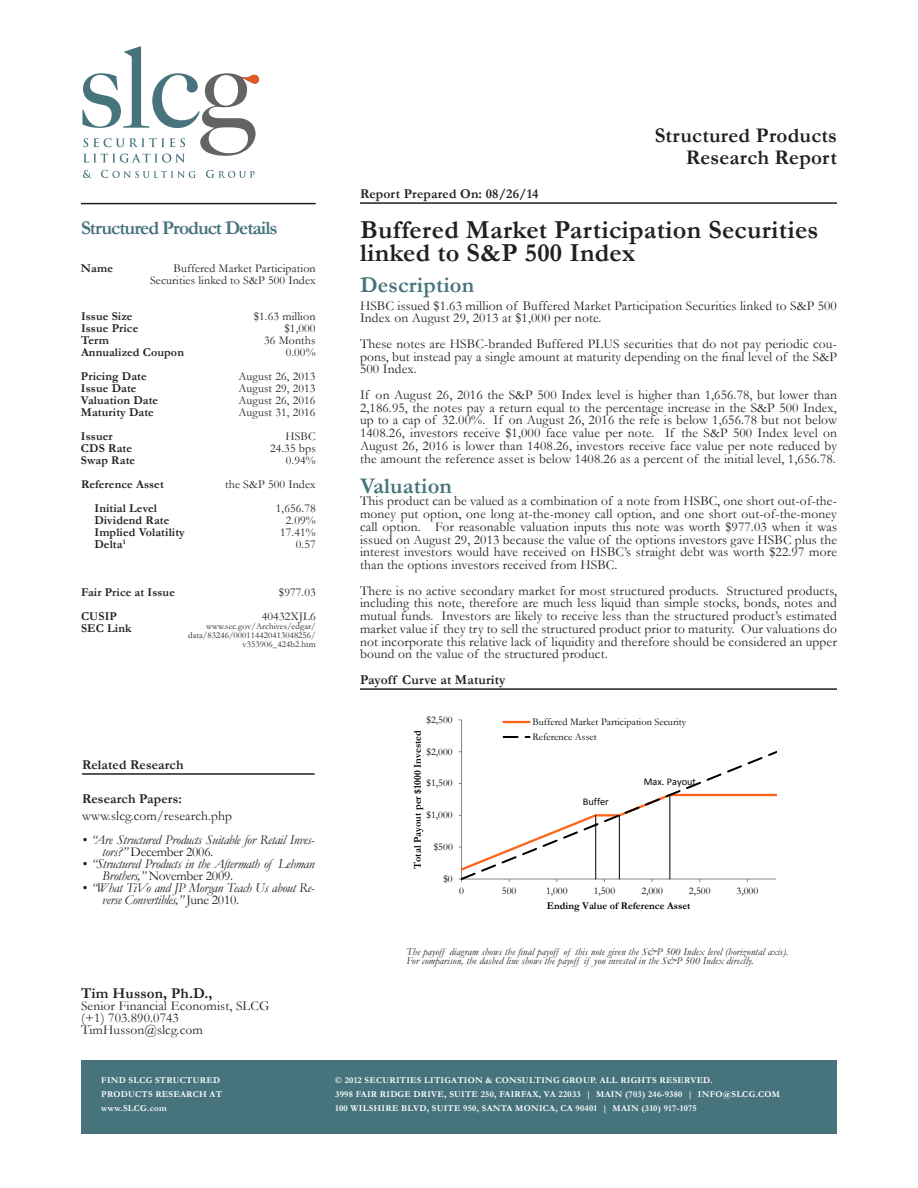
<style>
.page{position:relative;width:918px;height:1188px;background:#fff}
.page>*{position:absolute;margin:0;border:0;box-sizing:border-box;transform-origin:0 0}
.t1{font:700 26.25px/22.5px "Garamond";letter-spacing:.01em;color:#231f20}
.t2{font:700 22.5px "Garamond";letter-spacing:.01em;color:#46737c}
.t3{font:700 21px/22.5px "Garamond";letter-spacing:.01em;color:#231f20;text-align:right}
.t4{font:700 19.5px "Garamond";letter-spacing:-.05em;color:#46737c}
.t5{font:700 15px "Garamond";letter-spacing:.01em;color:#231f20}
.t6{font:13.5px/12.8px "Garamond";letter-spacing:.01em;color:#231f20;text-align:justify}
.t7{font:italic 13.5px/12px "Garamond";letter-spacing:-.02em;color:#231f20}
.t8{font:700 13.5px "Garamond";letter-spacing:.01em;color:#231f20}
.t9{font:12px/12px "Garamond";letter-spacing:.01em;color:#231f20;text-align:right}
.t10{font:700 12px/12px "Garamond";letter-spacing:.01em;color:#231f20}
.t11{font:italic 10.5px/9.8px "Garamond";letter-spacing:.01em;color:#231f20}
.t12{font:10.35px "Garamond";color:#000}
.t13{font:700 10.35px "Garamond";color:#000}
.t14{font:10.2px "Garamond";color:#000}
.t15{font:700 10.2px "Garamond";color:#000}
.t16{font:10.2px "Calibri";color:#000}
.t17{font:700 9px/14.2px "Garamond";letter-spacing:.03em;color:#fff}
.t18{font:9px/9px "Garamond";letter-spacing:.01em;color:#231f20;text-align:right}
.s1{font-style:normal}
</style>
<div class="page">
<hr style="left:360px;top:202px;width:477px;height:2px;background:#231f20">
<hr style="left:360px;top:688px;width:477px;height:2px;background:#231f20">
<hr style="left:461px;top:720px;width:1px;height:159px;background:#868686">
<svg style="left:459px;top:750px;width:318px;height:132px"></svg>
<hr style="left:619px;top:815px;width:1px;height:64px;background:#000">
<hr style="left:595px;top:815px;width:1px;height:64px;background:#000">
<hr style="left:669px;top:795px;width:1px;height:84px;background:#000">
<hr style="left:504px;top:721px;width:26px;height:2px;background:#ff6319">
<svg style="left:504px;top:736px;width:26px;height:2px"></svg>
<hr style="left:81px;top:203px;width:235px;height:1px;background:#231f20">
<div style="left:81px;top:1061px;width:234px;height:73px;background:#46737c"></div>
<div style="left:315px;top:1061px;width:522px;height:73px;background:#46737c"></div>
<hr style="left:82px;top:773px;width:233px;height:2px;background:#231f20">
<svg style="left:83px;top:170px;width:9px;height:8px"></svg>
<svg style="left:101px;top:170px;width:95px;height:8px"></svg>
<svg style="left:206px;top:170px;width:49px;height:8px"></svg>
<svg style="left:82px;top:46px;width:177px;height:117px"></svg>
<h3 class="t4" style="left:81px;top:215px;width:198px">Structured Product Details</h3>
<p class="t10" style="left:81px;top:263px;width:33px">Name</p>
<p class="t9" style="left:150px;top:262px;width:167px">Buffered Market Participation<br>Securities linked to S&amp;P 500 Index</p>
<p class="t9" style="left:254px;top:310px;width:63px">$1.63 million $1,000<br>36 Months<br>0.00%</p>
<p class="t9" style="left:239px;top:370px;width:78px;text-align:justify">August 26, 2013<br>August 29, 2013<br>August 26, 2016<br>August 31, 2016</p>
<p class="t10" style="left:81px;top:310px;width:104px">Issue Size<br>Issue Price<br>Term<br>Annualized Coupon</p>
<p class="t10" style="left:81px;top:370px;width:79px">Pricing Date<br>Issue Date<br>Valuation Date<br>Maturity Date</p>
<p class="t10" style="left:81px;top:430px;width:56px">Issuer<br>CDS Rate<br>Swap Rate</p>
<p class="t9" style="left:270px;top:430px;width:47px">HSBC<br>24.35 bps<br>0.94%</p>
<p class="t10" style="left:94px;top:502px;width:92px">Initial Level<br>Dividend Rate<br>Implied Volatility<br>Delta<sup>1</sup></p>
<p class="t9" style="left:276px;top:502px;width:41px">1,656.78<br>2.09%<br>17.41%<br>0.57</p>
<p class="t10" style="left:81px;top:479px;width:84px">Reference Asset</p>
<p class="t9" style="left:225px;top:478px;width:92px">the S&amp;P 500 Index</p>
<p class="t10" style="left:81px;top:580px;width:95px;line-height:24px">Fair Price at Issue<br>CUSIP</p>
<p class="t10" style="left:81px;top:622px;width:52px">SEC Link</p>
<p class="t9" style="left:262px;top:580px;width:55px;line-height:24px">$977.03<br>40432XJL6</p>
<p class="t18" style="left:188px;top:621px;width:129px">www.sec.gov/Archives/edgar/ data/83246/000114420413048256/ v353906_424b2.htm</p>
<p class="t8" style="left:82px;top:755px;width:103px">Related Research</p>
<p class="t8" style="left:82px;top:790px;width:102px">Research Papers:</p>
<p class="t6" style="left:82px;top:809px;width:151px">www.slcg.com/research.php</p>
<p class="t7" style="left:102px;top:833px;width:214px;text-indent:-20px">• “Are Structured Products Suitable for Retail Inves&shy;tors?” <span class="s1">December 2006.</span></p>
<p class="t7" style="left:102px;top:857px;width:214px;text-indent:-20px">• “Structured Products in the Aftermath of Lehman<br>Brothers,” <span class="s1">November 2009.</span></p>
<p class="t7" style="left:102px;top:881px;width:214px;text-indent:-20px">• “What TiVo and JP Morgan Teach Us about Re&shy;verse Convertibles,” <span class="s1">June 2010.</span></p>
<h3 class="t3" style="left:655px;top:124px;width:184px">Structured Products<br>Research Report</h3>
<p class="t8" style="left:360px;top:184px;width:180px">Report Prepared On: 08/26/14</p>
<h1 class="t1" style="left:360px;top:219px;width:460px">Buffered Market Participation Securities linked to S&amp;P 500 Index</h1>
<h2 class="t2" style="left:360px;top:270px;width:116px">Description</h2>
<p class="t6" style="left:360px;top:299px;width:478px">HSBC issued $1.63 million of Buffered Market Participation Securities linked to S&amp;P 500<br>Index on August 29, 2013 at $1,000 per note.</p>
<p class="t6" style="left:360px;top:337px;width:478px">These notes are HSBC-branded Buffered PLUS securities that do not pay periodic cou&shy;pons, but instead pay a single amount at maturity depending on the final level of the S&amp;P 500 Index.</p>
<p class="t6" style="left:360px;top:388px;width:479px">If on August 26, 2016 the S&amp;P 500 Index level is higher than 1,656.78, but lower than 2,186.95, the notes pay a return equal to the percentage increase in the S&amp;P 500 Index, up to a cap of 32.00%. If on August 26, 2016 the refe is below 1,656.78 but not below 1408.26, investors receive $1,000 face value per note. If the S&amp;P 500 Index level on August 26, 2016 is lower than 1408.26, investors receive face value per note reduced by the amount the reference asset is below 1408.26 as a percent of the initial level, 1,656.78.</p>
<h2 class="t2" style="left:360px;top:470px;width:94px">Valuation</h2>
<p class="t6" style="left:360px;top:494px;width:479px">This product can be valued as a combination of a note from HSBC, one short out-of-the&shy;money put option, one long at-the-money call option, and one short out-of-the-money call option. For reasonable valuation inputs this note was worth $977.03 when it was issued on August 29, 2013 because the value of the options investors gave HSBC plus the interest investors would have received on HSBC’s straight debt was worth $22.97 more than the options investors received from HSBC.</p>
<p class="t6" style="left:360px;top:584px;width:478px">There is no active secondary market for most structured products. Structured products, including this note, therefore are much less liquid than simple stocks, bonds, notes and mutual funds. Investors are likely to receive less than the structured product’s estimated market value if they try to sell the structured product prior to maturity. Our valuations do not incorporate this relative lack of liquidity and therefore should be considered an upper bound on the value of the structured product.</p>
<p class="t8" style="left:360px;top:670px;width:147px">Payoff Curve at Maturity</p>
<p class="t14" style="left:427px;top:713px;width:28px">$2,500</p>
<p class="t13" style="left:410px;top:869px;width:140px;rotate:-90deg">Total Payout per $1000 Invested</p>
<p class="t14" style="left:427px;top:744px;width:28px">$2,000</p>
<p class="t14" style="left:427px;top:776px;width:28px">$1,500</p>
<p class="t12" style="left:427px;top:808px;width:28px">$1,000</p>
<p class="t12" style="left:434px;top:840px;width:21px">$500</p>
<p class="t12" style="left:443px;top:872px;width:11px">$0</p>
<p class="t12" style="left:532px;top:715px;width:155px">Buffered Market Participation Security</p>
<p class="t14" style="left:532px;top:730px;width:66px">Reference Asset</p>
<p class="t16" style="left:583px;top:796px;width:27px">Buffer</p>
<p class="t16" style="left:644px;top:775px;width:54px">Max. Payout</p>
<p class="t14" style="left:459px;top:884px;width:6px">0</p>
<p class="t14" style="left:502px;top:884px;width:16px">500</p>
<p class="t14" style="left:546px;top:884px;width:23px">1,000</p>
<p class="t14" style="left:594px;top:884px;width:23px">1,500</p>
<p class="t14" style="left:641px;top:884px;width:23px">2,000</p>
<p class="t14" style="left:689px;top:884px;width:23px">2,500</p>
<p class="t14" style="left:737px;top:884px;width:23px">3,000</p>
<p class="t15" style="left:547px;top:898px;width:145px">Ending Value of Reference Asset</p>
<p class="t11" style="left:406px;top:946px;width:383px">The payoff diagram shows the final payoff of this note given the S&amp;P 500 Index level (horizontal axis).<br>For comparison, the dashed line shows the payoff if you invested in the S&amp;P 500 Index directly.</p>
<p class="t5" style="left:81px;top:983px;width:133px">Tim Husson, Ph.D.,</p>
<p class="t6" style="left:81px;top:999px;width:190px;line-height:12px;text-align:left">Senior Financial Economist, SLCG (+1) 703.890.0743<br>TimHusson@slcg.com</p>
<p class="t17" style="left:101px;top:1073px;width:122px">FIND SLCG STRUCTURED<br>PRODUCTS RESEARCH AT www.SLCG.com</p>
<p class="t17" style="left:335px;top:1073px;width:446px">© 2012 SECURITIES LITIGATION &amp; CONSULTING GROUP. ALL RIGHTS RESERVED.<br>3998 FAIR RIDGE DRIVE, SUITE 250, FAIRFAX, VA 22033 | MAIN (703) 246-9380 | INFO@SLCG.COM<br>100 WILSHIRE BLVD, SUITE 950, SANTA MONICA, CA 90401 | MAIN (310) 917-1075</p>
</div>
